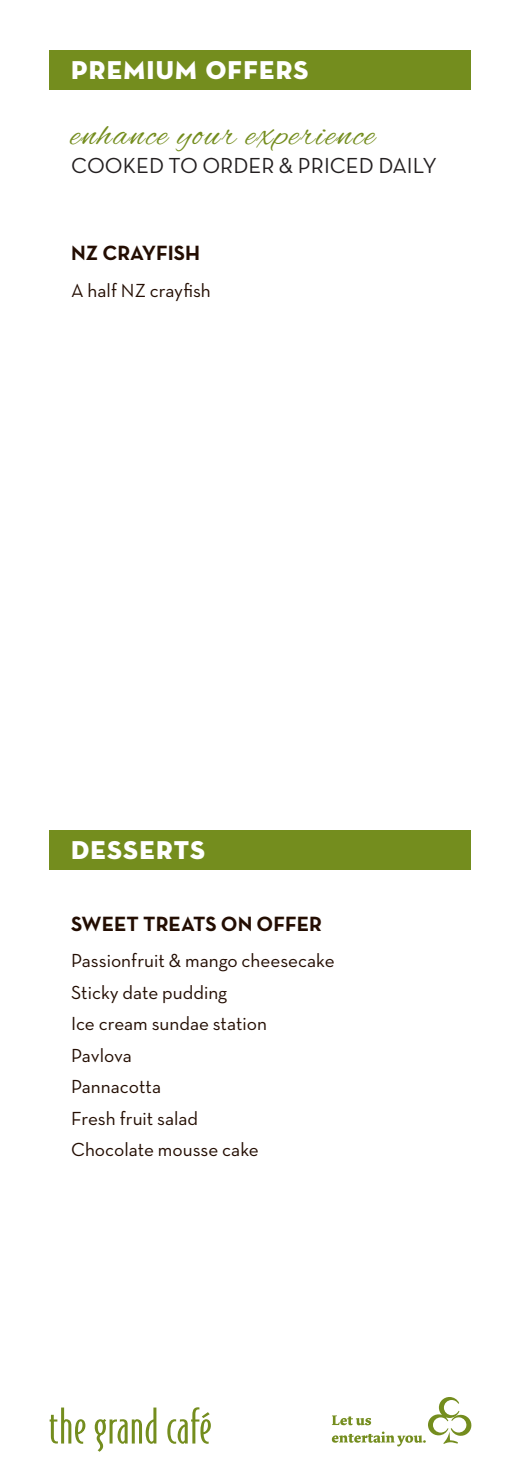
<style>
.page{position:relative;width:521px;height:1474px;background:#fff}
.page>*{position:absolute;margin:0;border:0;box-sizing:border-box;transform-origin:0 0}
.t1{font:35.7px "Alex Brush";letter-spacing:.05em;color:#748d1e}
.t2{font:26.25px "Neutra Disp Titling";letter-spacing:.05em;color:#fff}
.t3{font:22.22px "Neutra Text TF Book Alt";color:#231f20}
.t4{font:21px "Neutra Text TF Bold Alt";color:#230d02}
.t5{font:19.25px/31.5px "Neutra Text TF";color:#230d02}
</style>
<div class="page">
<div style="left:50px;top:50px;width:421px;height:39px;background:#748d1e"></div>
<svg style="left:332px;top:1397px;width:140px;height:49px"></svg>
<svg style="left:50px;top:1407px;width:161px;height:44px"></svg>
<div style="left:50px;top:830px;width:421px;height:39px;background:#748d1e"></div>
<h2 class="t2" style="left:71px;top:53px;width:239px">PREMIUM OFFERS</h2>
<h1 class="t1" style="left:71px;top:114px;width:305px">enhance your experience</h1>
<p class="t3" style="left:71px;top:152px;width:367px">COOKED TO ORDER &amp; PRICED DAILY</p>
<p class="t4" style="left:71px;top:240px;width:130px">NZ CRAYFISH</p>
<p class="t5" style="left:71px;top:274px;width:141px">A half NZ crayfish</p>
<h2 class="t2" style="left:71px;top:833px;width:136px">DESSERTS</h2>
<p class="t4" style="left:71px;top:910px;width:252px">SWEET TREATS ON OFFER</p>
<p class="t5" style="left:71px;top:944px;width:265px">Passionfruit &amp; mango cheesecake<br>Sticky date pudding<br>Ice cream sundae station<br>Pavlova<br>Pannacotta<br>Fresh fruit salad<br>Chocolate mousse cake</p>
</div>
